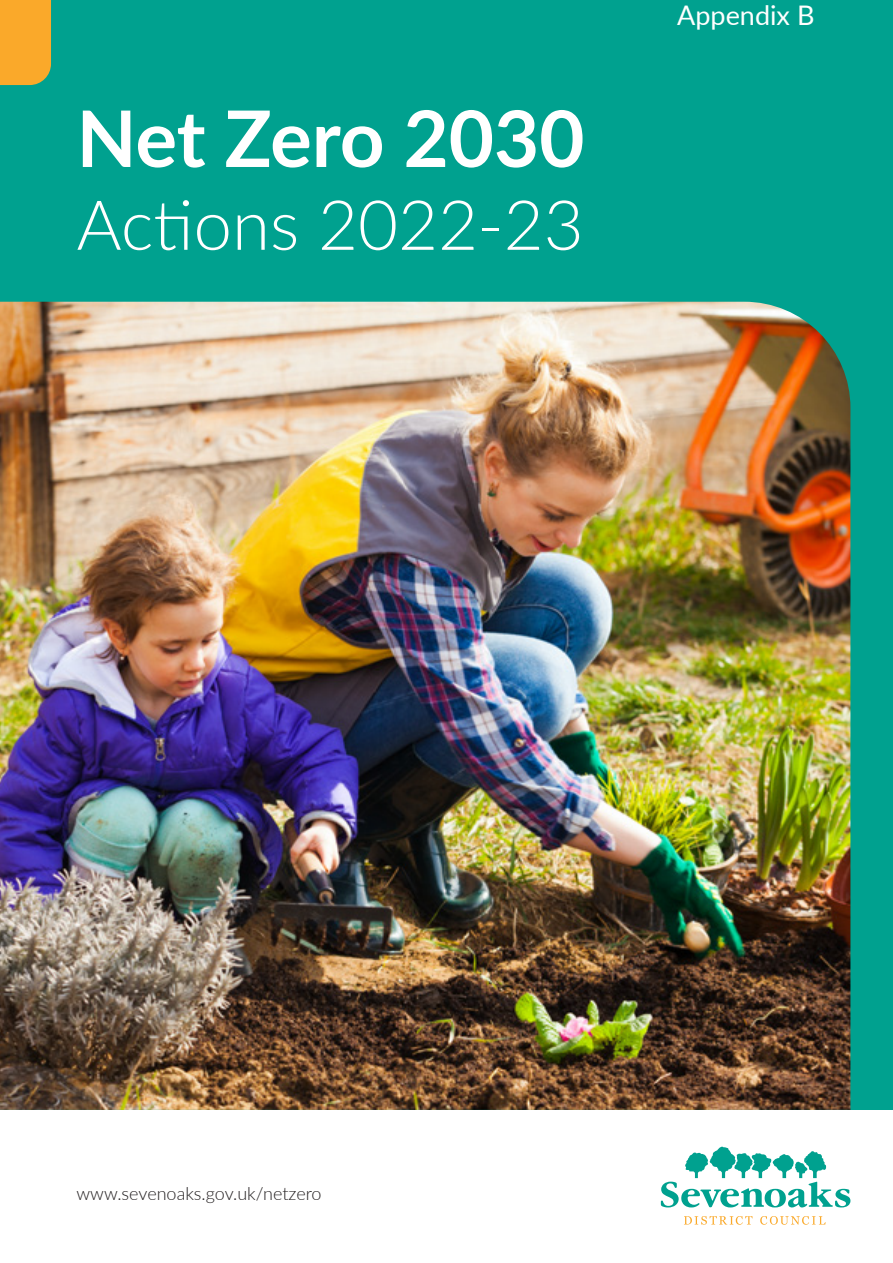
<style>
.page{position:relative;width:893px;height:1263px;background:#fff}
.page>*{position:absolute;margin:0;border:0;box-sizing:border-box;transform-origin:0 0}
.t1{font:700 78px "Lato";letter-spacing:-.005em;color:#fff}
.t2{font:300 69px "Lato";color:#fff}
.t3{font:27px "Lato";color:#fff}
.t4{font:300 18px "Lato";color:#231f20}
</style>
<div class="page">
<div style="left:0;top:0;width:893px;height:1110px;background:#00a18f"></div>
<img style="left:0;top:302px;width:850px;height:808px">
<svg style="left:684px;top:1216px;width:68px;height:9px"></svg>
<svg style="left:760px;top:1216px;width:65px;height:9px"></svg>
<svg style="left:661px;top:1147px;width:189px;height:60px"></svg>
<div style="left:0;top:0;width:51px;height:85px;background:#faa92a"></div>
<p class="t1" style="left:77px;top:81px;width:509px">Net Zero 2030</p>
<p class="t2" style="left:77px;top:177px;width:509px">Actions 2022-23</p>
<h3 class="t3" style="left:677px;top:-5px;width:139px">Appendix B</h3>
<p class="t4" style="left:77px;top:1181px;width:247px">www.sevenoaks.gov.uk/netzero</p>
</div>
